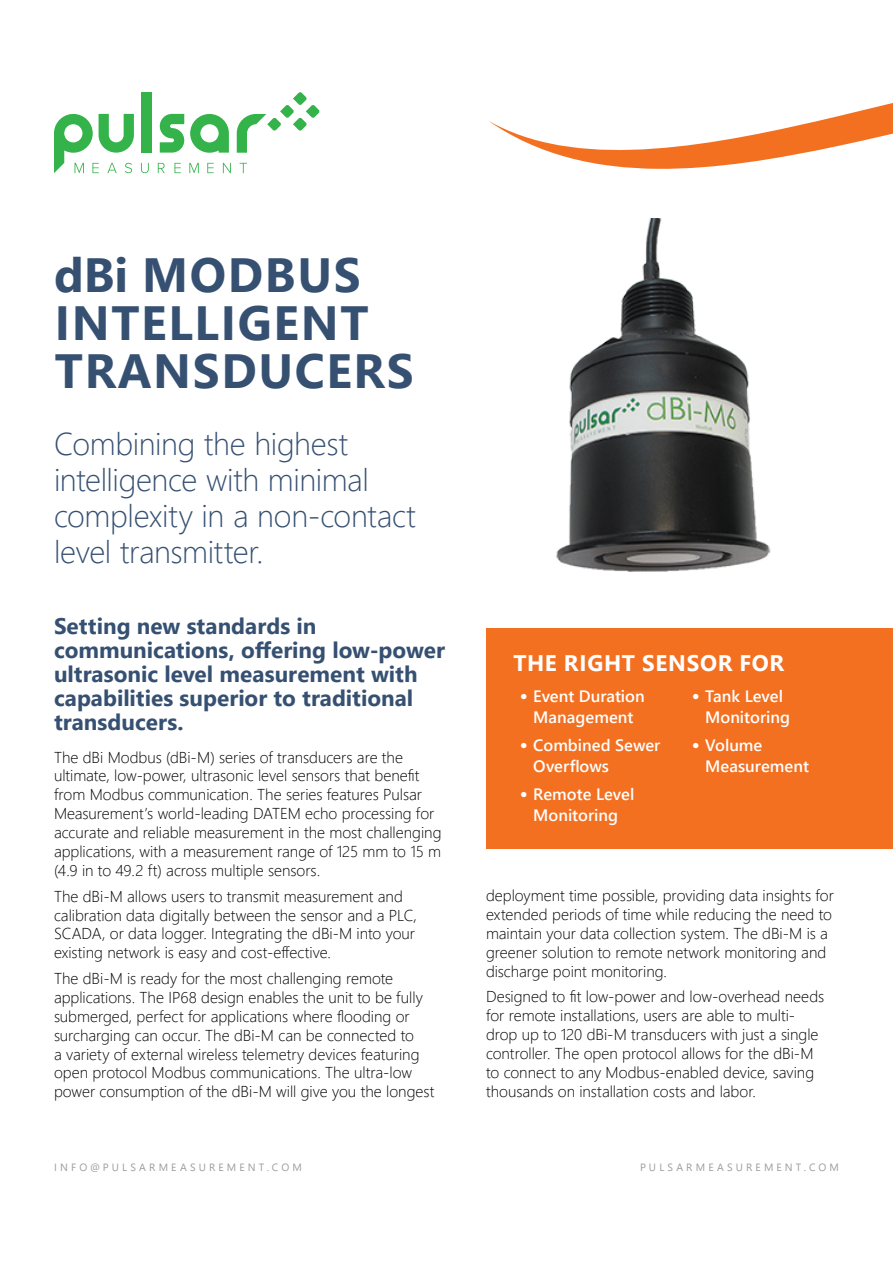
<style>
.page{position:relative;width:893px;height:1263px;background:#fff}
.page>*{position:absolute;margin:0;border:0;box-sizing:border-box;transform-origin:0 0}
.t1{font:700 48px/48px "Segoe UI";letter-spacing:.035em;color:#365072}
.t2{font:300 31.5px/36px "Segoe UI";letter-spacing:-.01em;color:#365072}
.t3{font:700 22.5px/24px "Segoe UI";color:#365072}
.t4{font:700 22.5px "Segoe UI";letter-spacing:.03em;color:#fff}
.t5{font:600 16.5px/21px "Segoe UI";color:#fff}
.t6{font:300 15.75px/18.9px "Segoe UI";color:#000}
.t7{font:10.5px "Segoe UI";letter-spacing:.3em;color:#999ca0}
.s1{font-family:"Proxima Nova";font-weight:700;font-size:22.5px}
</style>
<div class="page">
<svg style="left:489px;top:103px;width:404px;height:66px"></svg>
<div style="left:142px;top:92px;width:10px;height:61px;background:#33b34a"></div>
<svg style="left:160px;top:114px;width:24px;height:39px"></svg>
<svg style="left:190px;top:114px;width:39px;height:39px"></svg>
<svg style="left:237px;top:92px;width:82px;height:61px"></svg>
<svg style="left:54px;top:114px;width:80px;height:59px"></svg>
<svg style="left:141px;top:163px;width:8px;height:10px"></svg>
<svg style="left:158px;top:163px;width:7px;height:10px"></svg>
<svg style="left:174px;top:163px;width:7px;height:10px"></svg>
<svg style="left:189px;top:163px;width:10px;height:10px"></svg>
<svg style="left:207px;top:163px;width:7px;height:10px"></svg>
<svg style="left:223px;top:163px;width:8px;height:10px"></svg>
<svg style="left:240px;top:163px;width:7px;height:10px"></svg>
<div style="left:486px;top:663px;width:407px;height:186px;background:#f37021"></div>
<div style="left:486px;top:628px;width:407px;height:43px;background:#f37021"></div>
<img style="left:556px;top:218px;width:215px;height:353px">
<h1 class="t1" style="left:54px;top:247px;width:361px">dBi MODBUS<br>INTELLIGENT<br>TRANSDUCERS</h1>
<h2 class="t2" style="left:54px;top:423px;width:363px">Combining the highest intelligence with minimal complexity in a non-contact level transmitter.</h2>
<h3 class="t3" style="left:54px;top:612px;width:392px">Setting new standards in communications, offering low-power ultrasonic level measurement with capabilities superior to traditional transducers.</h3>
<p class="t6" style="left:54px;top:746px;width:389px">The dBi Modbus (dBi-M) series of transducers are the ultimate, low-power, ultrasonic level sensors that benefit from Modbus communication. The series features Pulsar Measurement’s world-leading DATEM echo processing for accurate and reliable measurement in the most challenging applications, with a measurement range of 125 mm to 15 m (4.9 in to 49.2 ft) across multiple sensors.</p>
<p class="t6" style="left:54px;top:885px;width:364px">The dBi-M allows users to transmit measurement and calibration data digitally between the sensor and a PLC, SCADA, or data logger. Integrating the dBi-M into your existing network is easy and cost-effective.</p>
<p class="t6" style="left:54px;top:967px;width:382px">The dBi-M is ready for the most challenging remote applications. The IP68 design enables the unit to be fully submerged, perfect for applications where flooding or surcharging can occur. The dBi-M can be connected to<br>a variety of external wireless telemetry devices featuring open protocol Modbus communications. The ultra-low power consumption of the dBi-M will give you the longest</p>
<h3 class="t4" style="left:513px;top:642px;width:272px">THE RIGHT SENSOR FOR</h3>
<p class="t5" style="left:520px;top:685px;width:126px;text-align:center"><span class="s1">•</span> Event Duration<br>Management</p>
<p class="t5" style="left:533px;top:733px;width:129px;text-indent:-14px"><span class="s1">•</span> Combined Sewer<br>Overflows</p>
<p class="t5" style="left:520px;top:782px;width:116px;text-align:center"><span class="s1">•</span> Remote Level<br>Monitoring</p>
<p class="t5" style="left:705px;top:685px;width:86px;text-indent:-14px"><span class="s1">•</span> Tank Level<br>Monitoring</p>
<p class="t5" style="left:705px;top:733px;width:105px;text-indent:-14px"><span class="s1">•</span> Volume<br>Measurement</p>
<p class="t6" style="left:486px;top:884px;width:349px">deployment time possible, providing data insights for extended periods of time while reducing the need to maintain your data collection system. The dBi-M is a greener solution to remote network monitoring and discharge point monitoring.</p>
<p class="t6" style="left:486px;top:986px;width:340px">Designed to fit low-power and low-overhead needs for remote installations, users are able to multi&shy;drop up to 120 dBi-M transducers with just a single controller. The open protocol allows for the dBi-M to connect to any Modbus-enabled device, saving thousands on installation costs and labor.</p>
<p class="t7" style="left:54px;top:1157px;width:249px">INFO@PULSARMEASUREMENT.COM</p>
<p class="t7" style="left:640px;top:1157px;width:200px">PULSARMEASUREMENT.COM</p>
</div>
